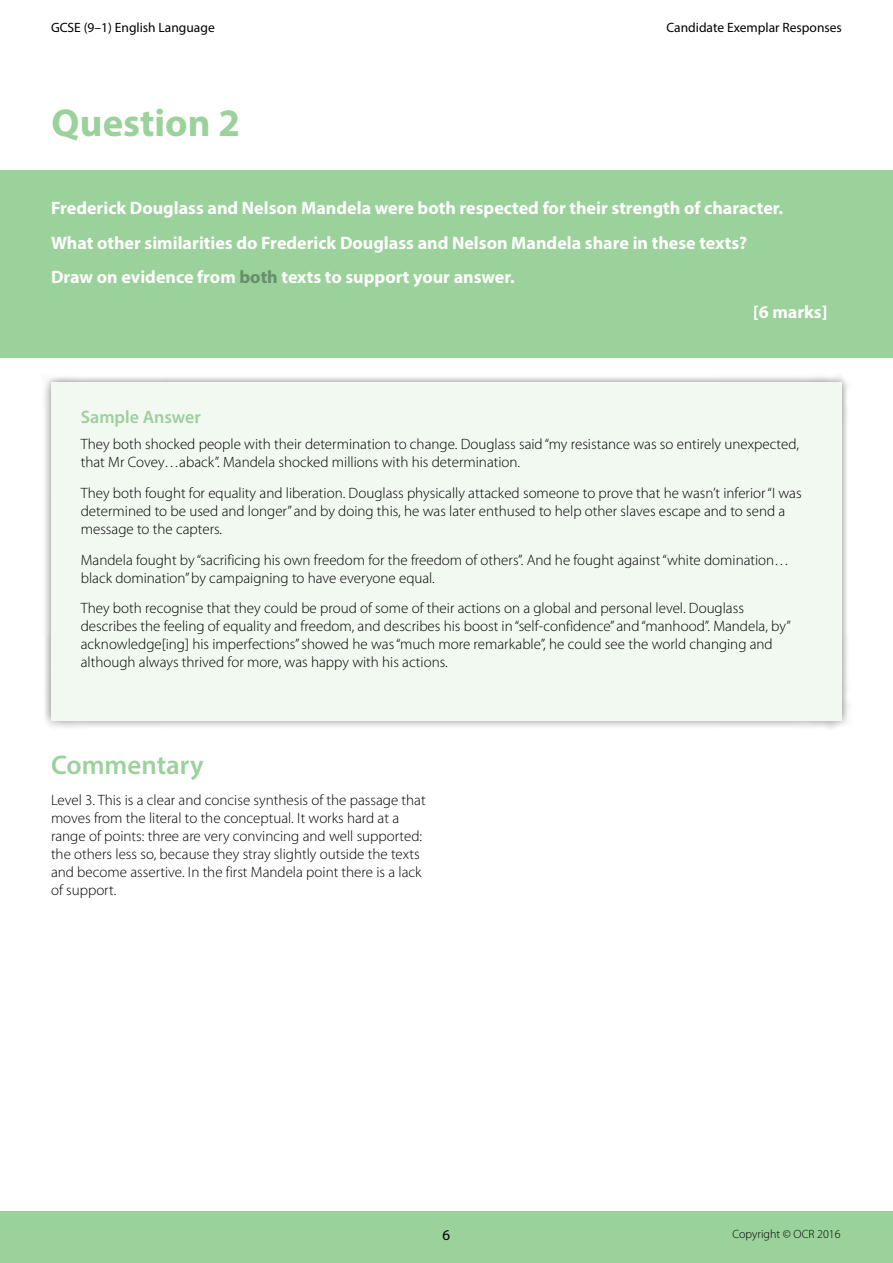
<style>
.page{position:relative;width:893px;height:1263px;background:#fff}
.page>*{position:absolute;margin:0;border:0;box-sizing:border-box;transform-origin:0 0}
.Heading{font:700 39px "Myriad Pro";color:#9bd19a}
.Subheading{font:600 27px "Myriad Pro";color:#9bd19a}
.Body_white{font:700 18px "Myriad Pro";color:#fff}
.Body_title{font:600 18px "Myriad Pro";color:#9bd19a}
.Regular_Myriad_Pro_1{font:300 15px/18px "Myriad Pro";color:#000}
.Body{font:300 15px/18px "Myriad Pro";color:#000}
.t1{font:15px "Myriad Pro";color:#000}
.t2{font:13.5px "Myriad Pro";color:#000}
.t3{font:300 12px "Myriad Pro";color:#000}
.s1{color:#668e6a}
</style>
<div class="page">
<div style="left:0;top:1212px;width:893px;height:51px;background:#9bd19a"></div>
<div style="left:41px;top:373px;width:811px;height:358px;background:#000;opacity:.5"></div>
<div style="left:51px;top:383px;width:791px;height:338px;background:#f2f9f1"></div>
<div style="left:0;top:170px;width:893px;height:187px;background:#9bd19a"></div>
<p class="t2" style="left:51px;top:19px;width:165px">GCSE (9–1) English Language</p>
<p class="Heading" style="left:51px;top:97px;width:190px">Question 2</p>
<p class="t2" style="left:666px;top:19px;width:177px">Candidate Exemplar Responses</p>
<h3 class="Body_white" style="left:51px;top:197px;width:734px">Frederick Douglass and Nelson Mandela were both respected for their strength of character.</h3>
<h3 class="Body_white" style="left:51px;top:231px;width:698px">What other similarities do Frederick Douglass and Nelson Mandela share in these texts?</h3>
<h3 class="Body_white" style="left:51px;top:265px;width:465px">Draw on evidence from <span class="s1">both</span> texts to support your answer.</h3>
<h3 class="Body_white" style="left:753px;top:300px;width:76px">[6 marks]</h3>
<p class="Body_title" style="left:81px;top:405px;width:122px">Sample Answer</p>
<p class="Regular_Myriad_Pro_1" style="left:81px;top:435px;width:720px">They both shocked people with their determination to change. Douglass said “my resistance was so entirely unexpected, that Mr Covey…aback”. Mandela shocked millions with his determination.</p>
<p class="Regular_Myriad_Pro_1" style="left:81px;top:484px;width:722px">They both fought for equality and liberation. Douglass physically attacked someone to prove that he wasn’t inferior “I was determined to be used and longer” and by doing this, he was later enthused to help other slaves escape and to send a message to the capters.</p>
<p class="Regular_Myriad_Pro_1" style="left:81px;top:551px;width:710px">Mandela fought by “sacrificing his own freedom for the freedom of others”. And he fought against “white domination… black domination” by campaigning to have everyone equal.</p>
<p class="Regular_Myriad_Pro_1" style="left:81px;top:600px;width:712px">They both recognise that they could be proud of some of their actions on a global and personal level. Douglass describes the feeling of equality and freedom, and describes his boost in “self-confidence” and “manhood”. Mandela, by” acknowledge[ing] his imperfections” showed he was “much more remarkable”, he could see the world changing and although always thrived for more, was happy with his actions.</p>
<h3 class="Subheading" style="left:51px;top:748px;width:154px">Commentary</h3>
<h3 class="Body" style="left:51px;top:791px;width:376px">Level 3. This is a clear and concise synthesis of the passage that moves from the literal to the conceptual. It works hard at a range of points: three are very convincing and well supported: the others less so, because they stray slightly outside the texts and become assertive. In the first Mandela point there is a lack of support.</h3>
<p class="t1" style="left:443px;top:1226px;width:9px">6</p>
<p class="t3" style="left:732px;top:1228px;width:110px">Copyright © OCR 2016</p>
</div>
